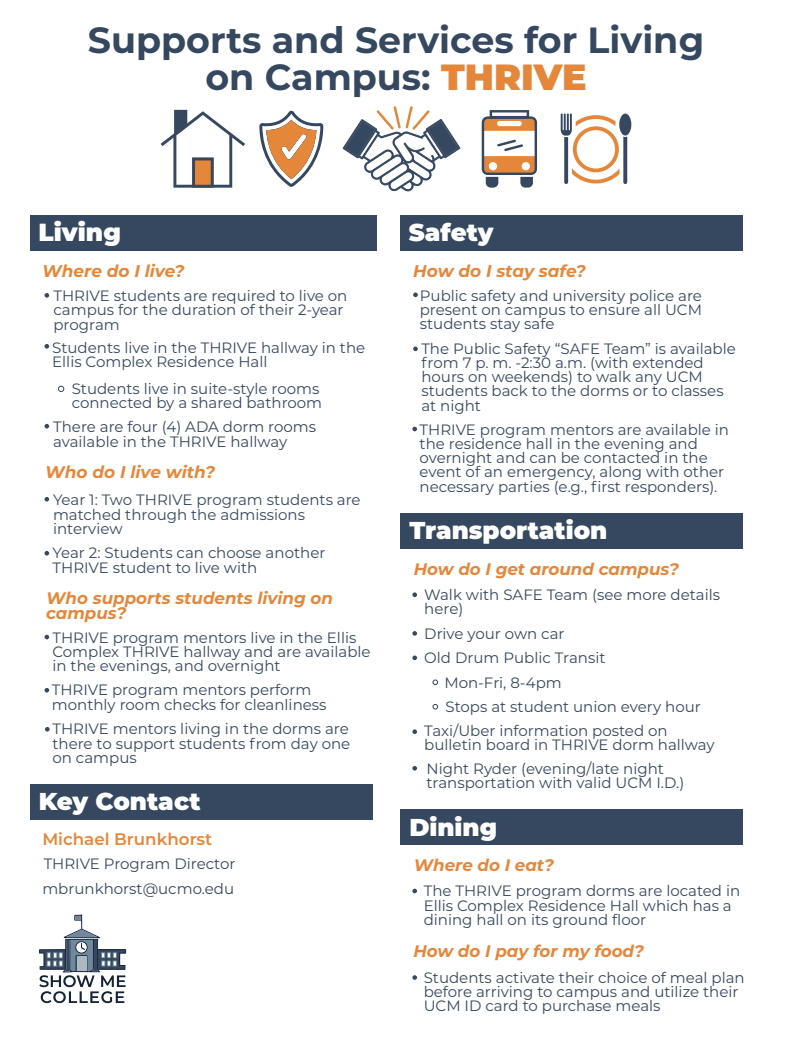
<style>
.page{position:relative;width:792px;height:1044px;background:#fff}
.page>*{position:absolute;margin:0;border:0;box-sizing:border-box;transform-origin:0 0}
.t1{font:700 36.4px/36.5px "Montserrat";color:#36485f;text-align:center}
.t2{font:900 24.7px "Montserrat";color:#fff}
.t3{font:900 24.4px "Montserrat";color:#fff}
.t4{font:italic 700 16.9px "Montserrat";color:#e5873b}
.t5{font:italic 700 16.7px/14.3px "Montserrat";color:#e5873b}
.t6{font:600 16.7px "Montserrat";color:#e5873b}
.t7{font:15px/14.3px "Montserrat";color:#36485f}
.s1{font-weight:900;color:#e5873b}
</style>
<div class="page">
<div style="left:31px;top:784px;width:342px;height:36px;background:#36485f"></div>
<svg style="left:561px;top:114px;width:70px;height:70px"></svg>
<svg style="left:259px;top:110px;width:64px;height:77px"></svg>
<svg style="left:161px;top:110px;width:84px;height:78px"></svg>
<svg style="left:482px;top:110px;width:55px;height:78px"></svg>
<svg style="left:343px;top:106px;width:117px;height:85px"></svg>
<svg style="left:413px;top:292px;width:5px;height:5px"></svg>
<svg style="left:413px;top:347px;width:5px;height:4px"></svg>
<svg style="left:412px;top:427px;width:5px;height:4px"></svg>
<svg style="left:412px;top:592px;width:5px;height:5px"></svg>
<svg style="left:412px;top:631px;width:5px;height:5px"></svg>
<svg style="left:412px;top:656px;width:5px;height:4px"></svg>
<svg style="left:432px;top:679px;width:6px;height:6px"></svg>
<svg style="left:432px;top:704px;width:6px;height:6px"></svg>
<svg style="left:412px;top:729px;width:5px;height:5px"></svg>
<svg style="left:412px;top:766px;width:5px;height:5px"></svg>
<svg style="left:45px;top:635px;width:4px;height:4px"></svg>
<svg style="left:45px;top:688px;width:4px;height:5px"></svg>
<div style="left:30px;top:215px;width:347px;height:36px;background:#36485f"></div>
<svg style="left:45px;top:344px;width:4px;height:5px"></svg>
<svg style="left:45px;top:424px;width:4px;height:5px"></svg>
<svg style="left:45px;top:497px;width:4px;height:5px"></svg>
<svg style="left:45px;top:551px;width:4px;height:5px"></svg>
<svg style="left:45px;top:293px;width:4px;height:5px"></svg>
<svg style="left:45px;top:727px;width:5px;height:5px"></svg>
<svg style="left:58px;top:386px;width:6px;height:6px"></svg>
<div style="left:400px;top:216px;width:342px;height:35px;background:#36485f"></div>
<div style="left:401px;top:513px;width:342px;height:36px;background:#36485f"></div>
<svg style="left:412px;top:889px;width:5px;height:4px"></svg>
<div style="left:401px;top:810px;width:342px;height:35px;background:#36485f"></div>
<svg style="left:39px;top:914px;width:87px;height:89px"></svg>
<svg style="left:412px;top:975px;width:5px;height:5px"></svg>
<h1 class="t1" style="left:88px;top:20px;width:618px">Supports and Services for Living on Campus: <span class="s1">THRIVE</span></h1>
<h2 class="t2" style="left:39px;top:214px;width:84px">Living</h2>
<p class="t4" style="left:42px;top:259px;width:144px">Where do I live?</p>
<p class="t7" style="left:53px;top:288px;width:296px">THRIVE students are required to live on campus for the duration of their 2-year program</p>
<p class="t7" style="left:52px;top:340px;width:315px">Students live in the THRIVE hallway in the<br>Ellis Complex Residence Hall</p>
<p class="t7" style="left:72px;top:381px;width:252px">Students live in suite-style rooms connected by a shared bathroom</p>
<p class="t7" style="left:53px;top:419px;width:265px">There are four (4) ADA dorm rooms available in the THRIVE hallway</p>
<p class="t4" style="left:45px;top:460px;width:171px">Who do I live with?</p>
<p class="t7" style="left:53px;top:492px;width:309px">Year 1: Two THRIVE program students are matched through the admissions interview</p>
<p class="t7" style="left:53px;top:545px;width:274px">Year 2: Students can choose another<br>THRIVE student to live with</p>
<p class="t5" style="left:46px;top:590px;width:288px">Who supports students living on campus?</p>
<p class="t7" style="left:52px;top:630px;width:320px">THRIVE program mentors live in the Ellis<br>Complex THRIVE hallway and are available in the evenings, and overnight</p>
<p class="t7" style="left:52px;top:682px;width:276px">THRIVE program mentors perform monthly room checks for cleanliness</p>
<p class="t7" style="left:52px;top:721px;width:299px;text-align:justify">THRIVE mentors living in the dorms are there to support students from day one on campus</p>
<h3 class="t3" style="left:39px;top:783px;width:163px">Key Contact</h3>
<p class="t6" style="left:42px;top:827px;width:171px">Michael Brunkhorst</p>
<p class="t7" style="left:42px;top:851px;width:195px;line-height:24.7px">THRIVE Program Director mbrunkhorst@ucmo.edu</p>
<h3 class="t3" style="left:409px;top:214px;width:86px">Safety</h3>
<p class="t4" style="left:413px;top:259px;width:174px">How do I stay safe?</p>
<p class="t7" style="left:420px;top:288px;width:284px;text-align:justify">Public safety and university police are present on campus to ensure all UCM students stay safe</p>
<p class="t7" style="left:421px;top:341px;width:316px">The Public Safety “SAFE Team” is available from 7 p. m. -2:30 a.m. (with extended hours on weekends) to walk any UCM students back to the dorms or to classes at night</p>
<p class="t7" style="left:420px;top:422px;width:311px">THRIVE program mentors are available in the residence hall in the evening and overnight and can be contacted in the event of an emergency, along with other necessary parties (e.g., first responders).</p>
<h3 class="t3" style="left:409px;top:512px;width:200px">Transportation</h3>
<p class="t5" style="left:414px;top:561px;width:267px">How do I get around campus?</p>
<p class="t7" style="left:424px;top:587px;width:297px">Walk with SAFE Team (see more details here)</p>
<p class="t7" style="left:424px;top:626px;width:142px">Drive your own car</p>
<p class="t7" style="left:424px;top:650px;width:183px">Old Drum Public Transit</p>
<p class="t7" style="left:444px;top:675px;width:119px">Mon-Fri, 8-4pm</p>
<p class="t7" style="left:446px;top:699px;width:257px">Stops at student union every hour</p>
<p class="t7" style="left:424px;top:723px;width:245px">Taxi/Uber information posted on</p>
<p class="t7" style="left:424px;top:737px;width:292px">bulletin board in THRIVE dorm hallway</p>
<p class="t7" style="left:426px;top:761px;width:259px">Night Ryder (evening/late night transportation with valid UCM I.D.)</p>
<h3 class="t3" style="left:409px;top:809px;width:89px">Dining</h3>
<p class="t5" style="left:414px;top:857px;width:142px">Where do I eat?</p>
<p class="t7" style="left:424px;top:883px;width:318px">The THRIVE program dorms are located in<br>Ellis Complex Residence Hall which has a dining hall on its ground floor</p>
<p class="t5" style="left:413px;top:943px;width:232px">How do I pay for my food?</p>
<p class="t7" style="left:424px;top:970px;width:323px">Students activate their choice of meal plan before arriving to campus and utilize their<br>UCM ID card to purchase meals</p>
</div>
